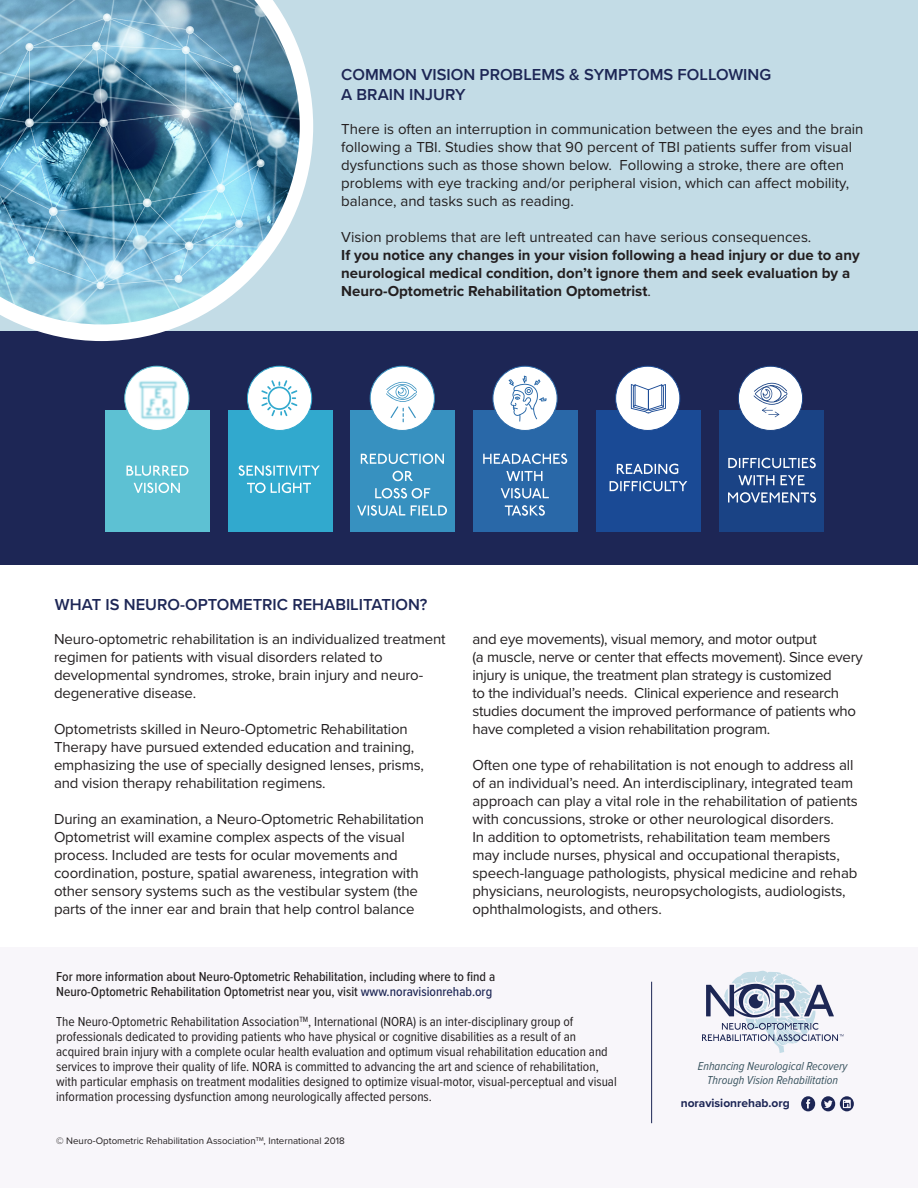
<style>
.page{position:relative;width:918px;height:1188px;background:#f8f6fa}
.page>*{position:absolute;margin:0;border:0;box-sizing:border-box;transform-origin:0 0}
.t1{font:600 16.5px "Proxima Nova";color:#1d2655}
.t2{font:15px/18px "Proxima Nova";letter-spacing:-.01em;color:#231f20}
.t3{font:700 15px/18px "Proxima Nova";color:#231f20}
.t4{font:13.5px/15px "Proxima Nova Cond";color:#231f20}
.t5{font:500 13.5px/15px "Proxima Nova Cond";color:#231f20}
.t6{font:italic 12px "Proxima Nova Cond";color:#3c5661}
.t7{font:700 12px "Proxima Nova";color:#1d2655}
.t8{font:9.75px "Proxima Nova";color:#231f20}
.s1{font-weight:400}
.s2{color:#1d2655}
</style>
<div class="page">
<div style="left:313px;top:0;width:605px;height:331px;background:#c3dce6"></div>
<div style="left:0;top:565px;width:918px;height:381px;background:#fff"></div>
<div style="left:0;top:331px;width:918px;height:234px;background:#1d2655"></div>
<svg style="left:0;top:0;width:313px;height:341px"></svg>
<img style="left:0;top:0;width:300px;height:324px">
<div style="left:105px;top:410px;width:104px;height:121px;background:#5dc1d3"></div>
<div style="left:228px;top:410px;width:104px;height:121px;background:#31a9ce"></div>
<div style="left:351px;top:410px;width:104px;height:121px;background:#3791c0"></div>
<div style="left:474px;top:410px;width:104px;height:121px;background:#2968a8"></div>
<div style="left:597px;top:410px;width:104px;height:121px;background:#1a4a95"></div>
<div style="left:720px;top:410px;width:104px;height:121px;background:#1a4385"></div>
<svg style="left:127px;top:466px;width:61px;height:10px"></svg>
<svg style="left:134px;top:483px;width:46px;height:10px"></svg>
<svg style="left:239px;top:465px;width:81px;height:11px"></svg>
<svg style="left:247px;top:483px;width:64px;height:10px"></svg>
<svg style="left:617px;top:464px;width:61px;height:10px"></svg>
<svg style="left:610px;top:481px;width:77px;height:10px"></svg>
<svg style="left:483px;top:454px;width:84px;height:10px"></svg>
<svg style="left:506px;top:471px;width:36px;height:10px"></svg>
<svg style="left:501px;top:488px;width:48px;height:10px"></svg>
<svg style="left:505px;top:505px;width:40px;height:11px"></svg>
<svg style="left:361px;top:454px;width:83px;height:10px"></svg>
<svg style="left:393px;top:471px;width:20px;height:10px"></svg>
<svg style="left:375px;top:488px;width:55px;height:10px"></svg>
<svg style="left:357px;top:505px;width:48px;height:11px"></svg>
<svg style="left:411px;top:505px;width:36px;height:11px"></svg>
<svg style="left:728px;top:458px;width:88px;height:10px"></svg>
<svg style="left:738px;top:475px;width:36px;height:10px"></svg>
<svg style="left:781px;top:475px;width:24px;height:10px"></svg>
<svg style="left:728px;top:492px;width:88px;height:11px"></svg>
<div style="left:247px;top:366px;width:65px;height:64px;background:#fff;border-radius:50%"></div>
<div style="left:247px;top:366px;width:65px;height:65px;border:1px solid #31a9ce;border-radius:50%"></div>
<div style="left:370px;top:366px;width:64px;height:64px;background:#fff;border-radius:50%"></div>
<div style="left:370px;top:366px;width:65px;height:65px;border:1px solid #3791c0;border-radius:50%"></div>
<div style="left:493px;top:366px;width:64px;height:64px;background:#fff;border-radius:50%"></div>
<div style="left:493px;top:366px;width:65px;height:65px;border:1px solid #2968a8;border-radius:50%"></div>
<div style="left:616px;top:366px;width:64px;height:64px;background:#fff;border-radius:50%"></div>
<div style="left:615px;top:366px;width:65px;height:65px;border:1px solid #1a4a95;border-radius:50%"></div>
<div style="left:738px;top:366px;width:65px;height:64px;background:#fff;border-radius:50%"></div>
<div style="left:738px;top:366px;width:65px;height:65px;border:1px solid #1a4385;border-radius:50%"></div>
<svg style="left:261px;top:380px;width:36px;height:36px"></svg>
<svg style="left:631px;top:384px;width:35px;height:29px"></svg>
<img style="left:124px;top:365px;width:66px;height:65px">
<svg style="left:386px;top:381px;width:31px;height:41px"></svg>
<svg style="left:509px;top:376px;width:38px;height:46px"></svg>
<svg style="left:754px;top:382px;width:33px;height:35px"></svg>
<svg style="left:702px;top:971px;width:141px;height:82px"></svg>
<hr style="left:651px;top:982px;width:1px;height:141px;background:#1d2655">
<svg style="left:801px;top:1096px;width:14px;height:15px"></svg>
<svg style="left:821px;top:1096px;width:33px;height:15px"></svg>
<p class="t1" style="left:341px;top:62px;width:431px">COMMON VISION PROBLEMS &amp; SYMPTOMS FOLLOWING</p>
<p class="t1" style="left:341px;top:82px;width:126px">A BRAIN INJURY</p>
<p class="t2" style="left:341px;top:120px;width:524px">There is often an interruption in communication between the eyes and the brain following a TBI. Studies show that 90 percent of TBI patients suffer from visual dysfunctions such as those shown below. Following a stroke, there are often problems with eye tracking and/or peripheral vision, which can affect mobility, balance, and tasks such as reading.</p>
<p class="t3" style="left:341px;top:228px;width:520px"><span class="s1">Vision problems that are left untreated can have serious consequences.<br></span>If you notice any changes in your vision following a head injury or due to any neurological medical condition, don’t ignore them and seek evaluation by a Neuro-Optometric Rehabilitation Optometrist<span class="s1">.</span></p>
<p class="t1" style="left:55px;top:593px;width:374px">WHAT IS NEURO-OPTOMETRIC REHABILITATION?</p>
<p class="t2" style="left:54px;top:629px;width:393px">Neuro-optometric rehabilitation is an individualized treatment regimen for patients with visual disorders related to developmental syndromes, stroke, brain injury and neuro&shy;degenerative disease.</p>
<p class="t2" style="left:54px;top:719px;width:371px">Optometrists skilled in Neuro-Optometric Rehabilitation Therapy have pursued extended education and training, emphasizing the use of specially designed lenses, prisms, and vision therapy rehabilitation regimens.</p>
<p class="t2" style="left:54px;top:809px;width:372px">During an examination, a Neuro-Optometric Rehabilitation Optometrist will examine complex aspects of the visual process. Included are tests for ocular movements and coordination, posture, spatial awareness, integration with other sensory systems such as the vestibular system (the parts of the inner ear and brain that help control balance</p>
<p class="t2" style="left:472px;top:629px;width:392px">and eye movements), visual memory, and motor output<br>(a muscle, nerve or center that effects movement). Since every injury is unique, the treatment plan strategy is customized<br>to the individual’s needs. Clinical experience and research studies document the improved performance of patients who have completed a vision rehabilitation program.</p>
<p class="t2" style="left:472px;top:755px;width:387px">Often one type of rehabilitation is not enough to address all of an individual’s need. An interdisciplinary, integrated team approach can play a vital role in the rehabilitation of patients with concussions, stroke or other neurological disorders.<br>In addition to optometrists, rehabilitation team members may include nurses, physical and occupational therapists, speech-language pathologists, physical medicine and rehab physicians, neurologists, neuropsychologists, audiologists, ophthalmologists, and others.</p>
<p class="t5" style="left:56px;top:969px;width:441px">For more information about Neuro-Optometric Rehabilitation, including where to find a<br>Neuro-Optometric Rehabilitation Optometrist near you, visit <span class="s2">www.noravisionrehab.org</span></p>
<p class="t4" style="left:56px;top:1014px;width:562px">The Neuro-Optometric Rehabilitation Association<sup>TM</sup>, International (NORA) is an inter-disciplinary group of professionals dedicated to providing patients who have physical or cognitive disabilities as a result of an acquired brain injury with a complete ocular health evaluation and optimum visual rehabilitation education and services to improve their quality of life. NORA is committed to advancing the art and science of rehabilitation, with particular emphasis on treatment modalities designed to optimize visual-motor, visual-perceptual and visual information processing dysfunction among neurologically affected persons.</p>
<p class="t8" style="left:56px;top:1133px;width:290px">© Neuro-Optometric Rehabilitation Association<sup>TM</sup>, International 2018</p>
<p class="t6" style="left:698px;top:1057px;width:151px">Enhancing Neurological Recovery</p>
<p class="t6" style="left:707px;top:1071px;width:132px">Through Vision Rehabilitation</p>
<p class="t7" style="left:681px;top:1094px;width:111px">noravisionrehab.org</p>
</div>
